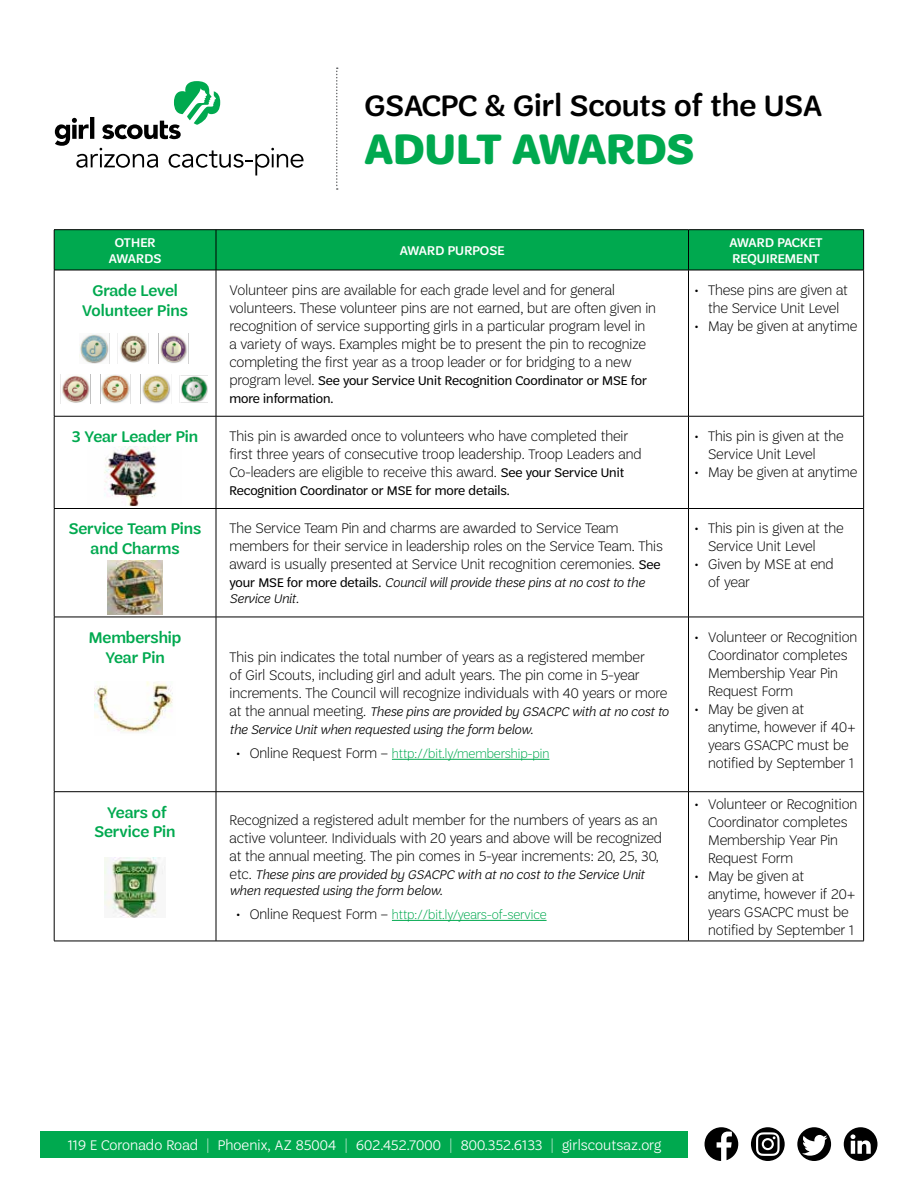
<style>
.page{position:relative;width:918px;height:1188px;background:#fff}
.page>*{position:absolute;margin:0;border:0;box-sizing:border-box;transform-origin:0 0}
.t1{font:700 45px "Trefoil Sans";color:#00a94f}
.t2{font:500 31.5px "Trefoil Sans";color:#000}
.t3{font:500 16.5px/19.8px "Trefoil Sans";color:#00a94f;text-align:center}
.t4{font:200 15px/18px "Trefoil Sans";color:#000}
.t5{font:300 15px "Trefoil Sans";letter-spacing:.01em;color:#fff}
.t6{font:italic 300 13.5px/16.2px "Trefoil Sans";color:#000}
.t7{font:13.5px/18px "Trefoil Sans";color:#000}
.t8{font:200 13.5px "Trefoil Sans";color:#00a94f}
.t9{font:500 13.5px/16.2px "Trefoil Sans";letter-spacing:.01em;color:#fff;text-align:center}
.s1{font-weight:200;font-size:15px}
.s2{font-weight:400;font-size:13.5px}
.s3{font-weight:400;font-style:normal}
.s4{font-weight:200;font-style:normal;font-size:15px}
.s5{font-size:15px;color:#000}
.s6{font-weight:100}
</style>
<div class="page">
<svg style="left:55px;top:81px;width:249px;height:95px"></svg>
<svg style="left:336px;top:68px;width:2px;height:122px"></svg>
<div style="left:40px;top:1131px;width:648px;height:27px;background:#00a94f"></div>
<svg style="left:705px;top:1127px;width:33px;height:34px"></svg>
<svg style="left:751px;top:1127px;width:34px;height:34px"></svg>
<div style="left:764px;top:1140px;width:8px;height:8px;background:#000;border-radius:50%"></div>
<svg style="left:797px;top:1127px;width:34px;height:34px"></svg>
<svg style="left:844px;top:1127px;width:33px;height:34px"></svg>
<div style="left:55px;top:230px;width:808px;height:40px;background:#00a94f"></div>
<hr style="left:54px;top:229px;width:162px;height:1px;background:#000">
<hr style="left:54px;top:230px;width:1px;height:40px;background:#000">
<hr style="left:216px;top:229px;width:472px;height:1px;background:#000">
<hr style="left:216px;top:230px;width:1px;height:40px;background:#000">
<hr style="left:688px;top:229px;width:176px;height:1px;background:#000">
<hr style="left:688px;top:230px;width:1px;height:40px;background:#000">
<hr style="left:863px;top:230px;width:1px;height:40px;background:#000">
<hr style="left:54px;top:270px;width:162px;height:1px;background:#000">
<hr style="left:54px;top:270px;width:1px;height:146px;background:#000">
<hr style="left:216px;top:270px;width:472px;height:1px;background:#000">
<hr style="left:216px;top:270px;width:1px;height:146px;background:#000">
<hr style="left:688px;top:270px;width:176px;height:1px;background:#000">
<hr style="left:688px;top:270px;width:1px;height:146px;background:#000">
<hr style="left:863px;top:270px;width:1px;height:146px;background:#000">
<hr style="left:54px;top:416px;width:162px;height:1px;background:#000">
<hr style="left:54px;top:416px;width:1px;height:92px;background:#000">
<hr style="left:216px;top:416px;width:472px;height:1px;background:#000">
<hr style="left:216px;top:416px;width:1px;height:92px;background:#000">
<hr style="left:688px;top:416px;width:176px;height:1px;background:#000">
<hr style="left:688px;top:416px;width:1px;height:92px;background:#000">
<hr style="left:863px;top:416px;width:1px;height:92px;background:#000">
<hr style="left:54px;top:508px;width:162px;height:1px;background:#000">
<hr style="left:54px;top:509px;width:1px;height:108px;background:#000">
<hr style="left:216px;top:508px;width:472px;height:1px;background:#000">
<hr style="left:216px;top:509px;width:1px;height:108px;background:#000">
<hr style="left:688px;top:508px;width:176px;height:1px;background:#000">
<hr style="left:688px;top:509px;width:1px;height:108px;background:#000">
<hr style="left:863px;top:509px;width:1px;height:108px;background:#000">
<hr style="left:54px;top:617px;width:162px;height:1px;background:#000">
<hr style="left:54px;top:617px;width:1px;height:175px;background:#000">
<hr style="left:216px;top:617px;width:472px;height:1px;background:#000">
<hr style="left:216px;top:617px;width:1px;height:175px;background:#000">
<hr style="left:688px;top:617px;width:176px;height:1px;background:#000">
<hr style="left:688px;top:617px;width:1px;height:175px;background:#000">
<hr style="left:863px;top:617px;width:1px;height:175px;background:#000">
<hr style="left:54px;top:791px;width:162px;height:1px;background:#000">
<hr style="left:54px;top:792px;width:1px;height:149px;background:#000">
<hr style="left:216px;top:791px;width:472px;height:1px;background:#000">
<hr style="left:216px;top:792px;width:1px;height:149px;background:#000">
<hr style="left:688px;top:791px;width:176px;height:1px;background:#000">
<hr style="left:688px;top:792px;width:1px;height:149px;background:#000">
<hr style="left:863px;top:792px;width:1px;height:149px;background:#000">
<hr style="left:54px;top:941px;width:162px;height:1px;background:#000">
<hr style="left:216px;top:941px;width:472px;height:1px;background:#000">
<hr style="left:688px;top:941px;width:176px;height:1px;background:#000">
<hr style="left:392px;top:759px;width:157px;height:1px;background:#00a94f">
<hr style="left:392px;top:920px;width:155px;height:1px;background:#00a94f">
<img style="left:60px;top:374px;width:147px;height:30px">
<img style="left:79px;top:334px;width:110px;height:29px">
<img style="left:94px;top:682px;width:79px;height:50px">
<img style="left:105px;top:857px;width:60px;height:61px">
<img style="left:104px;top:447px;width:53px;height:59px">
<img style="left:107px;top:560px;width:56px;height:54px">
<h2 class="t2" style="left:364px;top:88px;width:459px">GSACPC &amp; Girl Scouts of the USA</h2>
<h1 class="t1" style="left:364px;top:124px;width:331px">ADULT AWARDS</h1>
<p class="t9" style="left:109px;top:234px;width:54px">OTHER<br>AWARDS</p>
<p class="t9" style="left:400px;top:242px;width:106px">AWARD PURPOSE</p>
<p class="t9" style="left:730px;top:234px;width:94px;text-align:left">AWARD PACKET<br>REQUIREMENT</p>
<p class="t3" style="left:82px;top:281px;width:107px">Grade Level<br>Volunteer Pins</p>
<p class="t4" style="left:230px;top:281px;width:428px">Volunteer pins are available for each grade level and for general volunteers. These volunteer pins are not earned, but are often given in recognition of service supporting girls in a particular program level in a variety of ways. Examples might be to present the pin to recognize completing the first year as a troop leader or for bridging to a new</p>
<p class="t7" style="left:229px;top:371px;width:419px"><span class="s1">program level.</span> See your Service Unit Recognition Coordinator or MSE for more information.</p>
<p class="t4" style="left:694px;top:281px;width:155px;text-align:center">• These pins are given at the Service Unit Level</p>
<p class="t4" style="left:694px;top:317px;width:164px">• May be given at anytime</p>
<p class="t3" style="left:72px;top:427px;width:128px">3 Year Leader Pin</p>
<p class="t4" style="left:230px;top:427px;width:414px">This pin is awarded once to volunteers who have completed their first three years of consecutive troop leadership. Troop Leaders and<br>Co-leaders are eligible to receive this award. <span class="s2">See your Service Unit</span></p>
<p class="t7" style="left:229px;top:482px;width:282px">Recognition Coordinator or MSE for more details.</p>
<p class="t3" style="left:69px;top:519px;width:134px">Service Team Pins and Charms</p>
<p class="t4" style="left:230px;top:519px;width:435px">The Service Team Pin and charms are awarded to Service Team members for their service in leadership roles on the Service Team. This award is usually presented at Service Unit recognition ceremonies. <span class="s2">See</span></p>
<p class="t6" style="left:229px;top:575px;width:417px"><span class="s3">your MSE for more details.</span> Council will provide these pins at no cost to the<br>Service Unit.</p>
<p class="t3" style="left:89px;top:627px;width:94px">Membership<br>Year Pin</p>
<p class="t4" style="left:230px;top:648px;width:439px">This pin indicates the total number of years as a registered member<br>of Girl Scouts, including girl and adult years. The pin come in 5-year increments. The Council will recognize individuals with 40 years or more</p>
<p class="t6" style="left:229px;top:703px;width:441px;line-height:18px"><span class="s4">at the annual meeting.</span> These pins are provided by GSACPC with at no cost to the Service Unit when requested using the form below.</p>
<p class="t8" style="left:236px;top:746px;width:315px"><span class="s5">• Online Request Form –</span> http://bit.ly/membership-pin</p>
<p class="t3" style="left:95px;top:802px;width:83px">Years of<br>Service Pin</p>
<p class="t4" style="left:230px;top:811px;width:434px">Recognized a registered adult member for the numbers of years as an active volunteer. Individuals with 20 years and above will be recognized at the annual meeting. The pin comes in 5-year increments: 20, 25, 30,</p>
<p class="t6" style="left:229px;top:866px;width:417px"><span class="s4">etc.</span> These pins are provided by GSACPC with at no cost to the Service Unit when requested using the form below.</p>
<p class="t8" style="left:236px;top:908px;width:312px"><span class="s5">• Online Request Form –</span> http://bit.ly/years-of-service</p>
<p class="t4" style="left:708px;top:427px;width:137px;text-indent:-14px">• This pin is given at the<br>Service Unit Level</p>
<p class="t4" style="left:694px;top:463px;width:164px">• May be given at anytime</p>
<p class="t4" style="left:708px;top:519px;width:137px;text-indent:-14px">• This pin is given at the<br>Service Unit Level</p>
<p class="t4" style="left:708px;top:555px;width:127px;text-indent:-14px">• Given by MSE at end of year</p>
<p class="t4" style="left:708px;top:628px;width:151px;text-indent:-14px">• Volunteer or Recognition<br>Coordinator completes<br>Membership Year Pin<br>Request Form</p>
<p class="t4" style="left:708px;top:700px;width:149px;text-indent:-14px">• May be given at anytime, however if 40+ years GSACPC must be notified by September 1</p>
<p class="t4" style="left:708px;top:795px;width:151px;text-indent:-14px">• Volunteer or Recognition<br>Coordinator completes<br>Membership Year Pin<br>Request Form</p>
<p class="t4" style="left:708px;top:867px;width:149px;text-indent:-14px">• May be given at anytime, however if 20+ years GSACPC must be notified by September 1</p>
<p class="t5" style="left:68px;top:1137px;width:595px">119 E Coronado Road <span class="s6">|</span> Phoenix, AZ 85004 <span class="s6">|</span> 602.452.7000 <span class="s6">|</span> 800.352.6133 <span class="s6">|</span> girlscoutsaz.org</p>
</div>
